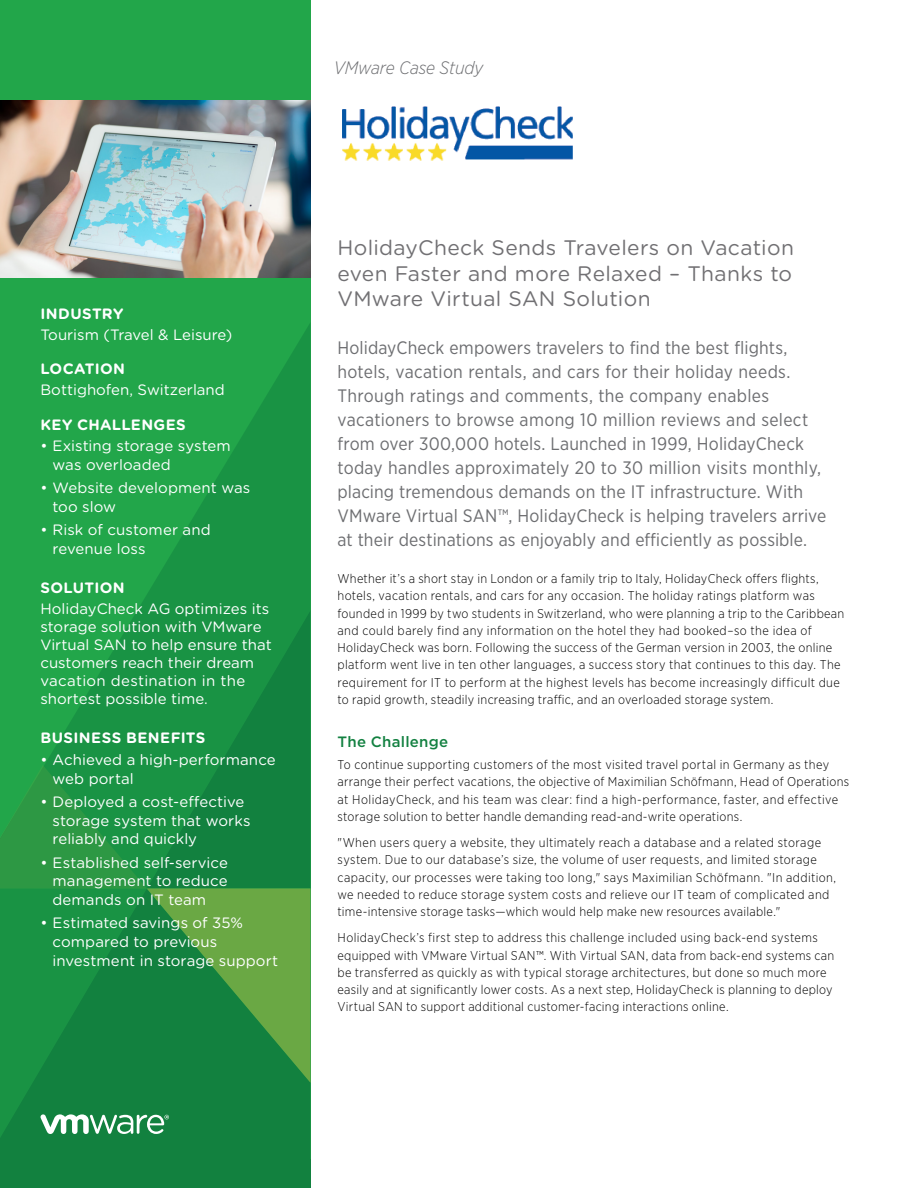
<style>
.page{position:relative;width:918px;height:1188px;background:#fff}
.page>*{position:absolute;margin:0;border:0;box-sizing:border-box;transform-origin:0 0}
.t1{font:21px/25.5px "Gotham Rounded";letter-spacing:.015em;color:#717073;text-align:justify}
.t2{font:18px/24px "Gotham Narrow";letter-spacing:.01em;color:#6d6e71}
.t3{font:italic 300 18px "Gotham Narrow";letter-spacing:-.01em;color:#6d6e71}
.t4{font:15px/18.8px "Gotham Rounded";color:#fff}
.t5{font:700 15px "Gotham Rounded";letter-spacing:.025em;color:#fff}
.t6{font:500 15px "Gotham";letter-spacing:.02em;color:#138141}
.t7{font:300 12.75px/17.2px "Gotham Narrow";letter-spacing:.025em;color:#000}
</style>
<div class="page">
<div style="left:0;top:0;width:310px;height:1159px;background:#22a64a"></div>
<svg style="left:0;top:277px;width:310px;height:911px"></svg>
<svg style="left:0;top:765px;width:310px;height:318px"></svg>
<img style="left:0;top:100px;width:310px;height:177px">
<img style="left:342px;top:106px;width:230px;height:55px">
<svg style="left:40px;top:1114px;width:129px;height:20px"></svg>
<h2 class="t3" style="left:334px;top:57px;width:151px">VMware Case Study</h2>
<p class="t5" style="left:40px;top:302px;width:84px">INDUSTRY</p>
<p class="t4" style="left:40px;top:324px;width:193px">Tourism (Travel &amp; Leisure)</p>
<p class="t5" style="left:40px;top:358px;width:86px">LOCATION</p>
<p class="t4" style="left:40px;top:380px;width:186px">Bottighofen, Switzerland</p>
<p class="t5" style="left:40px;top:413px;width:147px">KEY CHALLENGES</p>
<p class="t4" style="left:52px;top:436px;width:180px;text-indent:-12px">• Existing storage system was overloaded</p>
<p class="t4" style="left:52px;top:478px;width:199px;text-indent:-12px">• Website development was too slow</p>
<p class="t4" style="left:52px;top:520px;width:160px;text-indent:-12px">• Risk of customer and revenue loss</p>
<p class="t5" style="left:40px;top:577px;width:86px">SOLUTION</p>
<p class="t4" style="left:40px;top:599px;width:233px;line-height:18px">HolidayCheck AG optimizes its storage solution with VMware<br>Virtual SAN to help ensure that customers reach their dream vacation destination in the shortest possible time.</p>
<p class="t5" style="left:40px;top:727px;width:166px">BUSINESS BENEFITS</p>
<p class="t4" style="left:52px;top:750px;width:225px;text-indent:-12px">• Achieved a high-performance web portal</p>
<p class="t4" style="left:52px;top:792px;width:200px;text-indent:-12px">• Deployed a cost-effective storage system that works reliably and quickly</p>
<p class="t4" style="left:52px;top:852px;width:177px;text-align:justify;text-indent:-12px">• Established self-service management to reduce demands on IT team</p>
<p class="t4" style="left:52px;top:913px;width:227px;text-indent:-12px">• Estimated savings of 35% compared to previous investment in storage support</p>
<h1 class="t1" style="left:338px;top:234px;width:458px">HolidayCheck Sends Travelers on Vacation even Faster and more Relaxed – Thanks to VMware Virtual SAN Solution</h1>
<p class="t2" style="left:338px;top:336px;width:490px">HolidayCheck empowers travelers to find the best flights, hotels, vacation rentals, and cars for their holiday needs.<br>Through ratings and comments, the company enables vacationers to browse among 10 million reviews and select from over 300,000 hotels. Launched in 1999, HolidayCheck today handles approximately 20 to 30 million visits monthly, placing tremendous demands on the IT infrastructure. With VMware Virtual SAN™, HolidayCheck is helping travelers arrive at their destinations as enjoyably and efficiently as possible.</p>
<p class="t7" style="left:338px;top:570px;width:508px">Whether it’s a short stay in London or a family trip to Italy, HolidayCheck offers flights, hotels, vacation rentals, and cars for any occasion. The holiday ratings platform was founded in 1999 by two students in Switzerland, who were planning a trip to the Caribbean and could barely find any information on the hotel they had booked–so the idea of HolidayCheck was born. Following the success of the German version in 2003, the online platform went live in ten other languages, a success story that continues to this day. The requirement for IT to perform at the highest levels has become increasingly difficult due to rapid growth, steadily increasing traffic, and an overloaded storage system.</p>
<p class="t6" style="left:338px;top:732px;width:112px">The Challenge</p>
<p class="t7" style="left:338px;top:756px;width:513px">To continue supporting customers of the most visited travel portal in Germany as they arrange their perfect vacations, the objective of Maximilian Schöfmann, Head of Operations at HolidayCheck, and his team was clear: find a high-performance, faster, and effective storage solution to better handle demanding read-and-write operations.</p>
<p class="t7" style="left:338px;top:834px;width:500px">"When users query a website, they ultimately reach a database and a related storage system. Due to our database’s size, the volume of user requests, and limited storage capacity, our processes were taking too long," says Maximilian Schöfmann. "In addition, we needed to reduce storage system costs and relieve our IT team of complicated and time-intensive storage tasks—which would help make new resources available."</p>
<p class="t7" style="left:338px;top:929px;width:498px">HolidayCheck’s first step to address this challenge included using back-end systems equipped with VMware Virtual SAN™. With Virtual SAN, data from back-end systems can be transferred as quickly as with typical storage architectures, but done so much more easily and at significantly lower costs. As a next step, HolidayCheck is planning to deploy Virtual SAN to support additional customer-facing interactions online.</p>
</div>
